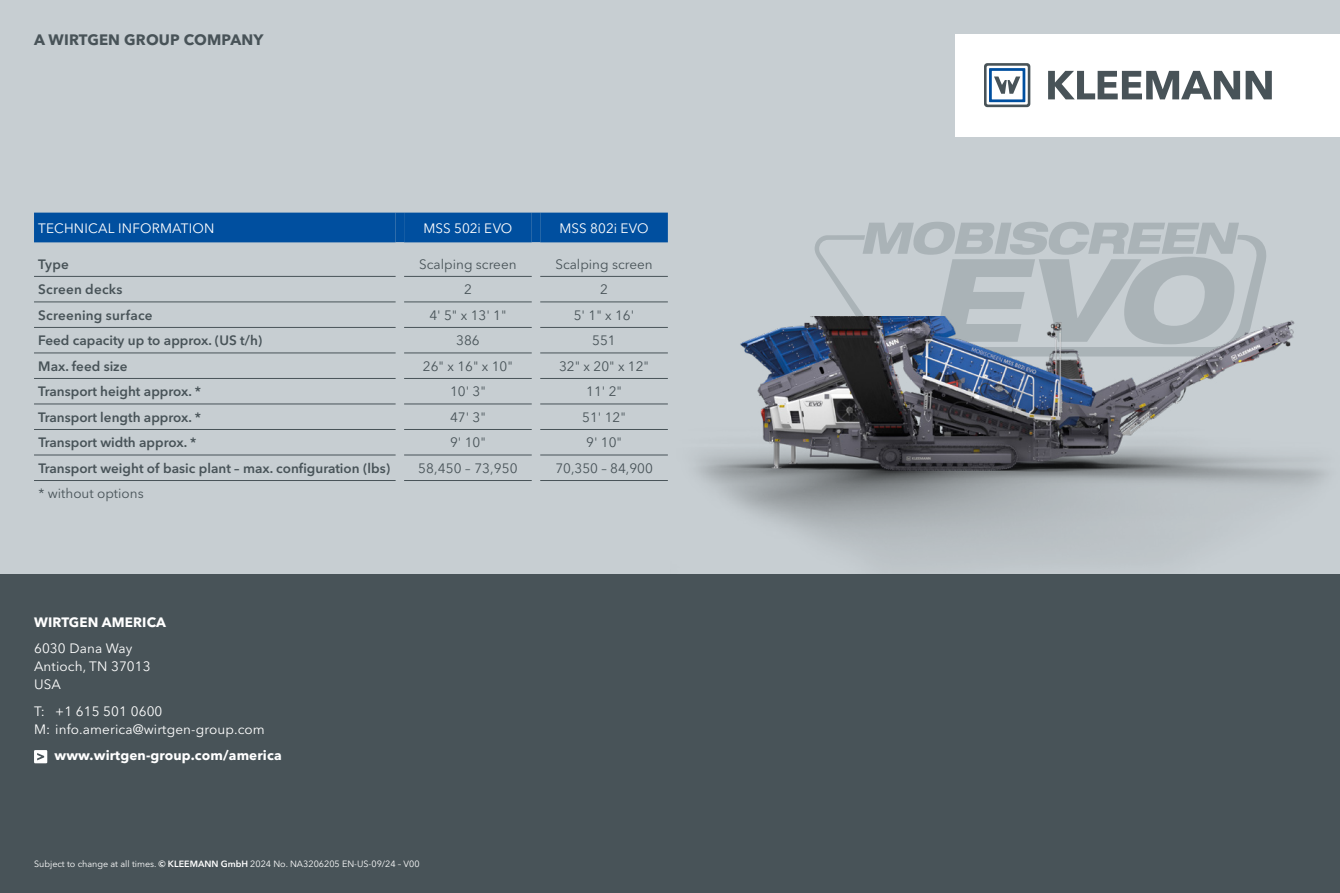
<style>
.page{position:relative;width:1340px;height:893px;background:#fff}
.page>*{position:absolute;margin:0;border:0;box-sizing:border-box;transform-origin:0 0}
.t1{font:700 15px "Avenir Next LT Pro";letter-spacing:.01em;color:#485358}
.t2{font:600 13.5px "Avenir Next LT Pro";color:#485358}
.t3{font:13.5px "Avenir Next LT Pro";color:#485358}
.t4{font:13.5px/18px "Avenir Next LT Pro";letter-spacing:.01em;color:#fff}
.t5{font:700 13.5px "Avenir Next LT Pro";letter-spacing:.01em;color:#fff}
.t6{font:9px "Avenir Next LT Pro";color:#fff}
.s1{font-weight:600}
</style>
<div class="page">
<div style="left:0;top:0;width:1339px;height:574px;background:#c7ced2"></div>
<div style="left:0;top:574px;width:1339px;height:319px;background:#485358"></div>
<svg style="left:34px;top:750px;width:13px;height:13px"></svg>
<div style="left:955px;top:34px;width:384px;height:102px;background:#fff"></div>
<svg style="left:1048px;top:71px;width:223px;height:28px"></svg>
<svg style="left:984px;top:63px;width:46px;height:44px"></svg>
<svg style="left:814px;top:235px;width:452px;height:82px"></svg>
<svg style="left:862px;top:222px;width:378px;height:95px"></svg>
<img style="left:698px;top:317px;width:627px;height:248px">
<svg style="left:34px;top:213px;width:634px;height:268px"></svg>
<hr style="left:34px;top:276px;width:361px;height:1px;background:#485358">
<hr style="left:404px;top:276px;width:127px;height:1px;background:#485358">
<hr style="left:540px;top:276px;width:128px;height:1px;background:#485358">
<hr style="left:34px;top:302px;width:361px;height:1px;background:#485358">
<hr style="left:404px;top:302px;width:127px;height:1px;background:#485358">
<hr style="left:540px;top:302px;width:128px;height:1px;background:#485358">
<hr style="left:34px;top:327px;width:361px;height:1px;background:#485358">
<hr style="left:404px;top:327px;width:127px;height:1px;background:#485358">
<hr style="left:540px;top:327px;width:128px;height:1px;background:#485358">
<hr style="left:34px;top:353px;width:361px;height:1px;background:#485358">
<hr style="left:404px;top:353px;width:127px;height:1px;background:#485358">
<hr style="left:540px;top:353px;width:128px;height:1px;background:#485358">
<hr style="left:34px;top:378px;width:361px;height:1px;background:#485358">
<hr style="left:404px;top:378px;width:127px;height:1px;background:#485358">
<hr style="left:540px;top:378px;width:128px;height:1px;background:#485358">
<hr style="left:34px;top:404px;width:361px;height:1px;background:#485358">
<hr style="left:404px;top:404px;width:127px;height:1px;background:#485358">
<hr style="left:540px;top:404px;width:128px;height:1px;background:#485358">
<hr style="left:34px;top:429px;width:361px;height:1px;background:#485358">
<hr style="left:404px;top:429px;width:127px;height:1px;background:#485358">
<hr style="left:540px;top:429px;width:128px;height:1px;background:#485358">
<hr style="left:34px;top:455px;width:361px;height:1px;background:#485358">
<hr style="left:404px;top:455px;width:127px;height:1px;background:#485358">
<hr style="left:540px;top:455px;width:128px;height:1px;background:#485358">
<hr style="left:34px;top:480px;width:361px;height:1px;background:#485358">
<hr style="left:404px;top:480px;width:127px;height:1px;background:#485358">
<hr style="left:540px;top:480px;width:128px;height:1px;background:#485358">
<p class="t1" style="left:34px;top:31px;width:231px">A WIRTGEN GROUP COMPANY</p>
<p class="t4" style="left:38px;top:219px;width:178px">TECHNICAL INFORMATION</p>
<p class="t4" style="left:423px;top:219px;width:91px">MSS 502i EVO</p>
<p class="t4" style="left:559px;top:219px;width:91px">MSS 802i EVO</p>
<p class="t2" style="left:38px;top:256px;width:32px">Type</p>
<p class="t3" style="left:419px;top:256px;width:99px">Scalping screen</p>
<p class="t3" style="left:555px;top:256px;width:99px">Scalping screen</p>
<p class="t2" style="left:38px;top:281px;width:86px">Screen decks</p>
<p class="t3" style="left:464px;top:281px;width:9px">2</p>
<p class="t3" style="left:600px;top:281px;width:9px">2</p>
<p class="t2" style="left:38px;top:307px;width:116px">Screening surface</p>
<p class="t3" style="left:429px;top:307px;width:79px">4' 5" x 13' 1"</p>
<p class="t3" style="left:574px;top:307px;width:62px">5' 1" x 16'</p>
<p class="t2" style="left:38px;top:332px;width:225px">Feed capacity up to approx. (US t/h)</p>
<p class="t3" style="left:456px;top:333px;width:25px">386</p>
<p class="t3" style="left:592px;top:333px;width:25px">551</p>
<p class="t2" style="left:38px;top:358px;width:91px">Max. feed size</p>
<p class="t3" style="left:423px;top:358px;width:91px">26" x 16" x 10"</p>
<p class="t3" style="left:559px;top:358px;width:91px">32" x 20" x 12"</p>
<p class="t2" style="left:38px;top:383px;width:164px">Transport height approx. *</p>
<p class="t3" style="left:450px;top:384px;width:37px">10' 3"</p>
<p class="t3" style="left:586px;top:384px;width:37px">11' 2"</p>
<p class="t2" style="left:38px;top:409px;width:164px">Transport length approx. *</p>
<p class="t3" style="left:450px;top:409px;width:37px">47' 3"</p>
<p class="t3" style="left:582px;top:409px;width:45px">51' 12"</p>
<p class="t2" style="left:38px;top:434px;width:160px">Transport width approx. *</p>
<p class="t3" style="left:450px;top:435px;width:37px">9' 10"</p>
<p class="t3" style="left:586px;top:435px;width:37px">9' 10"</p>
<p class="t2" style="left:38px;top:460px;width:353px">Transport weight of basic plant – max. configuration (lbs)</p>
<p class="t3" style="left:418px;top:460px;width:101px">58,450 – 73,950</p>
<p class="t3" style="left:555px;top:460px;width:99px">70,350 – 84,900</p>
<p class="t3" style="left:38px;top:486px;width:107px">* without options</p>
<p class="t5" style="left:34px;top:614px;width:133px">WIRTGEN AMERICA</p>
<p class="t4" style="left:34px;top:640px;width:118px">6030 Dana Way<br>Antioch, TN 37013<br>USA</p>
<p class="t4" style="left:34px;top:702px;width:232px">T: +1 615 501 0600<br>M: info.america@wirtgen-group.com</p>
<p class="t5" style="left:54px;top:747px;width:229px">www.wirtgen-group.com/america</p>
<p class="t6" style="left:34px;top:859px;width:387px">Subject to change at all times. <span class="s1">© KLEEMANN GmbH</span> 2024 No. NA3206205 EN-US-09/24 – V00</p>
</div>
